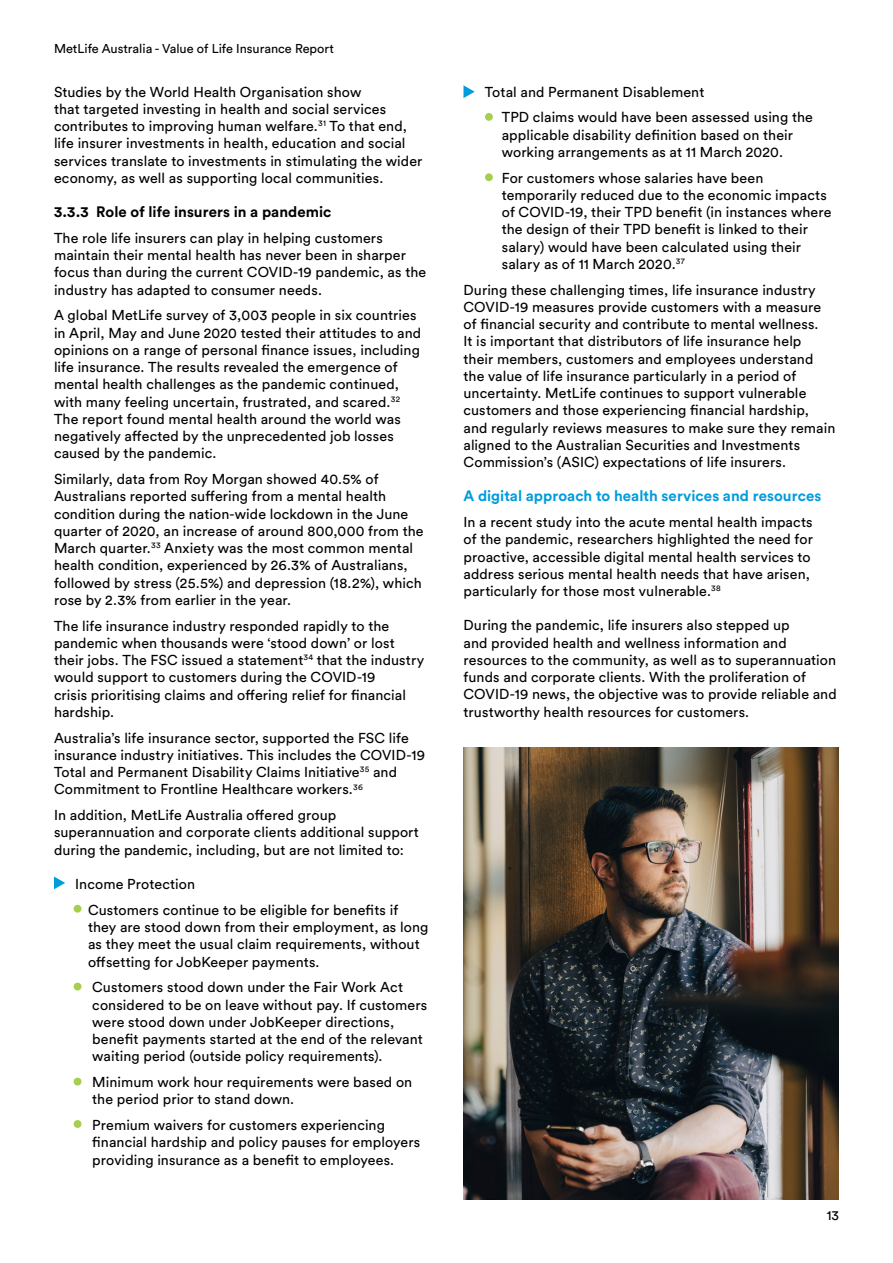
<style>
.page{position:relative;width:893px;height:1263px;background:#fff}
.page>*{position:absolute;margin:0;border:0;box-sizing:border-box;transform-origin:0 0}
.t1{font:700 15px "Circular Pro";letter-spacing:.005em;color:#009cdc}
.t2{font:700 15px "Circular Pro";letter-spacing:.005em;color:#000}
.t3{font:14.25px/17.2px "Circular Pro";letter-spacing:.005em;color:#000}
.t4{font:13.5px "Circular Pro";color:#000}
.t5{font:12.75px "Circular Pro";color:#000}
</style>
<div class="page">
<svg style="left:54px;top:876px;width:11px;height:13px"></svg>
<div style="left:74px;top:905px;width:7px;height:8px;background:#a5cf4f;border-radius:50%"></div>
<div style="left:74px;top:983px;width:7px;height:7px;background:#a5cf4f;border-radius:50%"></div>
<div style="left:74px;top:1078px;width:7px;height:7px;background:#a5cf4f;border-radius:50%"></div>
<div style="left:74px;top:1120px;width:7px;height:8px;background:#a5cf4f;border-radius:50%"></div>
<svg style="left:463px;top:85px;width:12px;height:13px"></svg>
<div style="left:485px;top:113px;width:8px;height:8px;background:#a5cf4f;border-radius:50%"></div>
<div style="left:485px;top:173px;width:8px;height:8px;background:#a5cf4f;border-radius:50%"></div>
<img style="left:463px;top:748px;width:376px;height:451px">
<p class="t5" style="left:54px;top:40px;width:281px">MetLife Australia - Value of Life Insurance Report</p>
<p class="t3" style="left:54px;top:82px;width:370px">Studies by the World Health Organisation show<br>that targeted investing in health and social services contributes to improving human welfare.<sup>31</sup> To that end, life insurer investments in health, education and social services translate to investments in stimulating the wider economy, as well as supporting local communities.</p>
<p class="t2" style="left:54px;top:201px;width:279px">3.3.3 Role of life insurers in a pandemic</p>
<p class="t3" style="left:54px;top:229px;width:374px">The role life insurers can play in helping customers maintain their mental health has never been in sharper focus than during the current COVID-19 pandemic, as the industry has adapted to consumer needs.</p>
<p class="t3" style="left:54px;top:306px;width:369px">A global MetLife survey of 3,003 people in six countries in April, May and June 2020 tested their attitudes to and opinions on a range of personal finance issues, including life insurance. The results revealed the emergence of mental health challenges as the pandemic continued, with many feeling uncertain, frustrated, and scared.<sup>32<br></sup>The report found mental health around the world was negatively affected by the unprecedented job losses caused by the pandemic.</p>
<p class="t3" style="left:54px;top:470px;width:371px">Similarly, data from Roy Morgan showed 40.5% of Australians reported suffering from a mental health condition during the nation-wide lockdown in the June quarter of 2020, an increase of around 800,000 from the March quarter.<sup>33</sup> Anxiety was the most common mental health condition, experienced by 26.3% of Australians, followed by stress (25.5%) and depression (18.2%), which rose by 2.3% from earlier in the year.</p>
<p class="t3" style="left:54px;top:616px;width:372px">The life insurance industry responded rapidly to the pandemic when thousands were ‘stood down’ or lost their jobs. The FSC issued a statement<sup>34</sup> that the industry would support to customers during the COVID-19<br>crisis prioritising claims and offering relief for financial hardship.</p>
<p class="t3" style="left:54px;top:728px;width:372px">Australia’s life insurance sector, supported the FSC life insurance industry initiatives. This includes the COVID-19<br>Total and Permanent Disability Claims Initiative<sup>35</sup> and Commitment to Frontline Healthcare workers.<sup>36</sup></p>
<p class="t3" style="left:54px;top:806px;width:367px">In addition, MetLife Australia offered group superannuation and corporate clients additional support during the pandemic, including, but are not limited to:</p>
<p class="t3" style="left:88px;top:870px;width:312px;line-height:25.8px;text-indent:-13px">Income Protection<br>Customers continue to be eligible for benefits if</p>
<p class="t3" style="left:88px;top:918px;width:342px">they are stood down from their employment, as long as they meet the usual claim requirements, without offsetting for JobKeeper payments.</p>
<p class="t3" style="left:92px;top:978px;width:337px">Customers stood down under the Fair Work Act considered to be on leave without pay. If customers were stood down under JobKeeper directions, benefit payments started at the end of the relevant waiting period (outside policy requirements).</p>
<p class="t3" style="left:92px;top:1073px;width:322px">Minimum work hour requirements were based on the period prior to stand down.</p>
<p class="t3" style="left:92px;top:1116px;width:330px">Premium waivers for customers experiencing financial hardship and policy pauses for employers providing insurance as a benefit to employees.</p>
<p class="t3" style="left:502px;top:78px;width:313px;line-height:25.8px;text-indent:-17px">Total and Permanent Disablement<br>TPD claims would have been assessed using the</p>
<p class="t3" style="left:502px;top:125px;width:293px">applicable disability definition based on their working arrangements as at 11 March 2020.</p>
<p class="t3" style="left:502px;top:168px;width:331px">For customers whose salaries have been temporarily reduced due to the economic impacts of COVID-19, their TPD benefit (in instances where the design of their TPD benefit is linked to their salary) would have been calculated using their salary as of 11 March 2020.<sup>37</sup></p>
<p class="t3" style="left:463px;top:280px;width:373px">During these challenging times, life insurance industry COVID-19 measures provide customers with a measure of financial security and contribute to mental wellness.<br>It is important that distributors of life insurance help<br>their members, customers and employees understand the value of life insurance particularly in a period of uncertainty. MetLife continues to support vulnerable customers and those experiencing financial hardship, and regularly reviews measures to make sure they remain aligned to the Australian Securities and Investments Commission’s (ASIC) expectations of life insurers.</p>
<p class="t1" style="left:463px;top:486px;width:359px">A digital approach to health services and resources</p>
<p class="t3" style="left:463px;top:513px;width:351px">In a recent study into the acute mental health impacts of the pandemic, researchers highlighted the need for proactive, accessible digital mental health services to address serious mental health needs that have arisen, particularly for those most vulnerable.<sup>38</sup></p>
<p class="t3" style="left:463px;top:616px;width:375px">During the pandemic, life insurers also stepped up<br>and provided health and wellness information and resources to the community, as well as to superannuation funds and corporate clients. With the proliferation of COVID-19 news, the objective was to provide reliable and trustworthy health resources for customers.</p>
<p class="t4" style="left:827px;top:1206px;width:14px">13</p>
</div>
